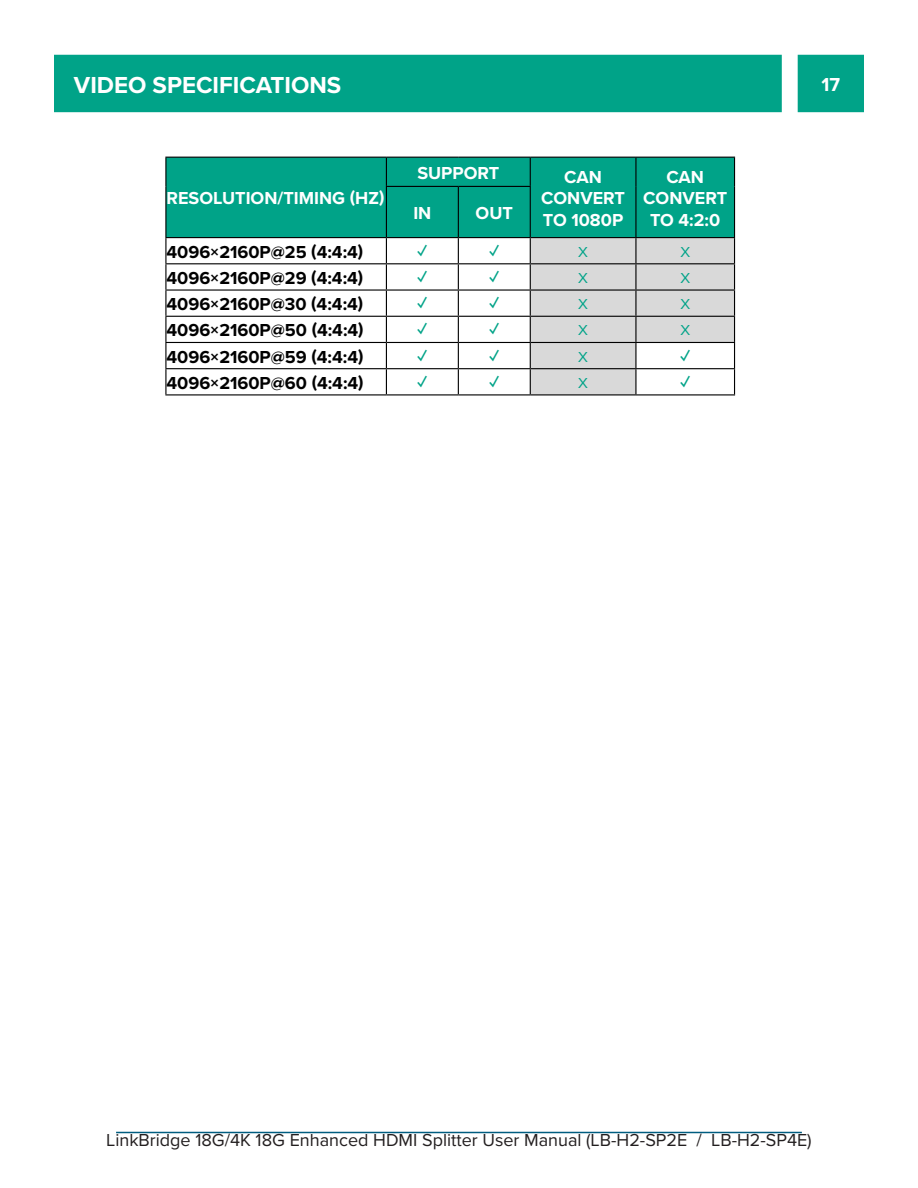
<style>
.page{position:relative;width:918px;height:1188px;background:#fff}
.page>*{position:absolute;margin:0;border:0;box-sizing:border-box;transform-origin:0 0}
.t1{font:700 24px "Proxima Nova";color:#fff}
.t2{font:700 19.5px "Proxima Nova";color:#fff}
.TOC_Page_Guide{font:700 18px "Proxima Nova";color:#000}
.t3{font:18px "Proxima Nova";color:#231f20}
.TOC_Page_Guide-2{font:700 18px/21.6px "Proxima Nova";color:#fff;text-align:center}
.TOC_Page_Guide-3{font:700 18px "Proxima Nova";color:#00a388}
.TOC_Page_Guide-4{font:15px "Proxima Nova";color:#00a388}
</style>
<div class="page">
<div style="left:798px;top:56px;width:65px;height:55px;background:#00a388"></div>
<div style="left:798px;top:55px;width:66px;height:57px;border:2px solid #00a388"></div>
<div style="left:55px;top:56px;width:726px;height:55px;background:#00a388"></div>
<div style="left:54px;top:55px;width:728px;height:57px;border:2px solid #00a388"></div>
<hr style="left:116px;top:1132px;width:686px;height:1px;background:#005d80">
<div style="left:166px;top:158px;width:568px;height:79px;background:#00a388"></div>
<hr style="left:165px;top:157px;width:221px;height:1px;background:#000">
<hr style="left:386px;top:157px;width:72px;height:1px;background:#000">
<hr style="left:458px;top:157px;width:72px;height:1px;background:#000">
<hr style="left:530px;top:157px;width:106px;height:1px;background:#000">
<hr style="left:636px;top:157px;width:99px;height:1px;background:#000">
<hr style="left:386px;top:186px;width:72px;height:1px;background:#000">
<hr style="left:458px;top:186px;width:73px;height:1px;background:#000">
<hr style="left:165px;top:237px;width:221px;height:1px;background:#000">
<hr style="left:386px;top:237px;width:72px;height:1px;background:#000">
<hr style="left:458px;top:237px;width:72px;height:1px;background:#000">
<hr style="left:530px;top:237px;width:106px;height:1px;background:#000">
<hr style="left:636px;top:237px;width:99px;height:1px;background:#000">
<hr style="left:165px;top:263px;width:221px;height:1px;background:#000">
<hr style="left:386px;top:263px;width:72px;height:1px;background:#000">
<hr style="left:458px;top:263px;width:72px;height:1px;background:#000">
<hr style="left:165px;top:289px;width:221px;height:2px;background:#000">
<hr style="left:386px;top:289px;width:72px;height:2px;background:#000">
<hr style="left:458px;top:289px;width:72px;height:2px;background:#000">
<hr style="left:165px;top:316px;width:221px;height:1px;background:#000">
<hr style="left:386px;top:316px;width:72px;height:1px;background:#000">
<hr style="left:458px;top:316px;width:72px;height:1px;background:#000">
<hr style="left:165px;top:342px;width:221px;height:1px;background:#000">
<hr style="left:386px;top:342px;width:72px;height:1px;background:#000">
<hr style="left:458px;top:342px;width:72px;height:1px;background:#000">
<hr style="left:165px;top:368px;width:221px;height:1px;background:#000">
<hr style="left:386px;top:368px;width:72px;height:1px;background:#000">
<hr style="left:458px;top:368px;width:72px;height:1px;background:#000">
<hr style="left:386px;top:394px;width:72px;height:1px;background:#000">
<hr style="left:458px;top:394px;width:72px;height:1px;background:#000">
<hr style="left:165px;top:394px;width:221px;height:1px;background:#000">
<svg style="left:165px;top:158px;width:1px;height:28px"></svg>
<hr style="left:165px;top:186px;width:1px;height:51px;background:#000">
<svg style="left:165px;top:238px;width:1px;height:156px"></svg>
<svg style="left:386px;top:158px;width:1px;height:28px"></svg>
<svg style="left:530px;top:158px;width:1px;height:28px"></svg>
<hr style="left:635px;top:158px;width:2px;height:28px;background:#000">
<svg style="left:734px;top:158px;width:1px;height:28px"></svg>
<hr style="left:386px;top:187px;width:1px;height:50px;background:#000">
<hr style="left:458px;top:187px;width:1px;height:50px;background:#000">
<hr style="left:530px;top:187px;width:1px;height:50px;background:#000">
<hr style="left:635px;top:186px;width:2px;height:51px;background:#000">
<hr style="left:734px;top:186px;width:1px;height:51px;background:#000">
<svg style="left:386px;top:238px;width:1px;height:156px"></svg>
<svg style="left:458px;top:238px;width:1px;height:156px"></svg>
<svg style="left:530px;top:238px;width:205px;height:157px;background:#d2d2d2"></svg>
<h1 class="t1" style="left:74px;top:67px;width:269px">VIDEO SPECIFICATIONS</h1>
<p class="t2" style="left:822px;top:70px;width:20px">17</p>
<p class="TOC_Page_Guide-2" style="left:166px;top:187px;width:219px">RESOLUTION/TIMING (HZ)</p>
<p class="TOC_Page_Guide-2" style="left:417px;top:162px;width:84px">SUPPORT</p>
<p class="TOC_Page_Guide-2" style="left:541px;top:166px;width:85px">CAN<br>CONVERT<br>TO 1080P</p>
<p class="TOC_Page_Guide-2" style="left:643px;top:166px;width:85px">CAN<br>CONVERT<br>TO 4:2:0</p>
<p class="TOC_Page_Guide-2" style="left:413px;top:202px;width:20px">IN</p>
<p class="TOC_Page_Guide-2" style="left:476px;top:202px;width:39px">OUT</p>
<p class="TOC_Page_Guide" style="left:166px;top:238px;width:198px">4096×2160P@25 (4:4:4)</p>
<p class="TOC_Page_Guide-3" style="left:418px;top:238px;width:11px">✓</p>
<p class="TOC_Page_Guide-3" style="left:490px;top:238px;width:11px">✓</p>
<p class="TOC_Page_Guide-4" style="left:578px;top:240px;width:11px">X</p>
<p class="TOC_Page_Guide-4" style="left:680px;top:240px;width:11px">X</p>
<p class="TOC_Page_Guide" style="left:166px;top:265px;width:198px">4096×2160P@29 (4:4:4)</p>
<p class="TOC_Page_Guide-3" style="left:418px;top:265px;width:11px">✓</p>
<p class="TOC_Page_Guide-3" style="left:490px;top:265px;width:11px">✓</p>
<p class="TOC_Page_Guide-4" style="left:578px;top:267px;width:11px">X</p>
<p class="TOC_Page_Guide-4" style="left:680px;top:267px;width:11px">X</p>
<p class="TOC_Page_Guide" style="left:166px;top:291px;width:198px">4096×2160P@30 (4:4:4)</p>
<p class="TOC_Page_Guide-3" style="left:418px;top:291px;width:11px">✓</p>
<p class="TOC_Page_Guide-3" style="left:490px;top:291px;width:11px">✓</p>
<p class="TOC_Page_Guide-4" style="left:578px;top:293px;width:11px">X</p>
<p class="TOC_Page_Guide-4" style="left:680px;top:293px;width:11px">X</p>
<p class="TOC_Page_Guide" style="left:166px;top:317px;width:199px">4096×2160P@50 (4:4:4)</p>
<p class="TOC_Page_Guide-3" style="left:418px;top:317px;width:11px">✓</p>
<p class="TOC_Page_Guide-3" style="left:490px;top:317px;width:11px">✓</p>
<p class="TOC_Page_Guide-4" style="left:578px;top:319px;width:11px">X</p>
<p class="TOC_Page_Guide-4" style="left:680px;top:319px;width:11px">X</p>
<p class="TOC_Page_Guide" style="left:166px;top:343px;width:198px">4096×2160P@59 (4:4:4)</p>
<p class="TOC_Page_Guide-3" style="left:418px;top:343px;width:11px">✓</p>
<p class="TOC_Page_Guide-3" style="left:490px;top:343px;width:11px">✓</p>
<p class="TOC_Page_Guide-4" style="left:578px;top:345px;width:11px">X</p>
<p class="TOC_Page_Guide-3" style="left:680px;top:343px;width:11px">✓</p>
<p class="TOC_Page_Guide" style="left:166px;top:369px;width:199px">4096×2160P@60 (4:4:4)</p>
<p class="TOC_Page_Guide-3" style="left:418px;top:369px;width:11px">✓</p>
<p class="TOC_Page_Guide-3" style="left:490px;top:369px;width:11px">✓</p>
<p class="TOC_Page_Guide-4" style="left:578px;top:372px;width:11px">X</p>
<p class="TOC_Page_Guide-3" style="left:680px;top:369px;width:11px">✓</p>
<p class="t3" style="left:106px;top:1127px;width:707px">LinkBridge 18G/4K 18G Enhanced HDMI Splitter User Manual (LB-H2-SP2E / LB-H2-SP4E)</p>
</div>
